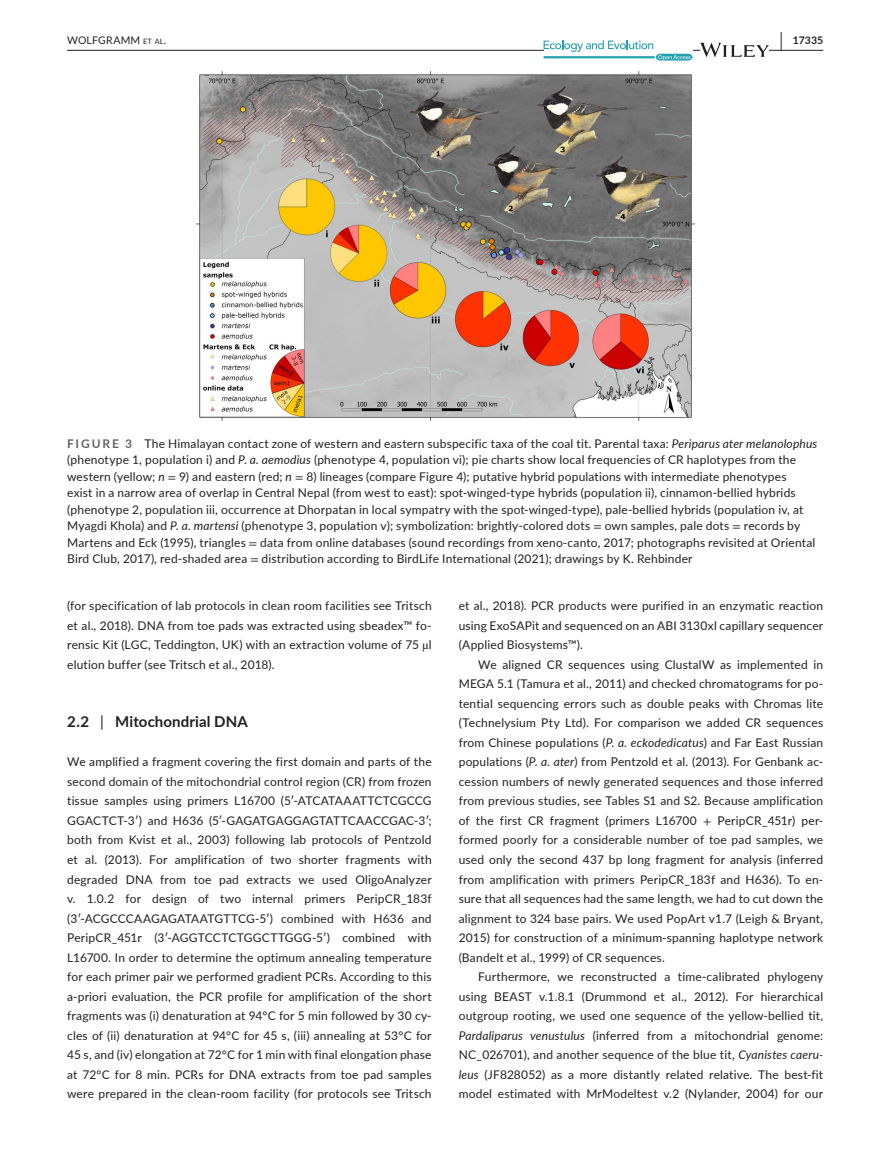
<style>
.page{position:relative;width:893px;height:1174px;background:#fff}
.page>*{position:absolute;margin:0;border:0;box-sizing:border-box;transform-origin:0 0}
.t1{font:700 19.5px "Lato";color:#231f20;scale:.48 1}
.t2{font:700 15px "Lato";letter-spacing:.01em;color:#231f20}
.t3{font:12px/19.5px "Lato";letter-spacing:.015em;color:#231f20;text-align:justify}
.t4{font:10.5px "Lato";letter-spacing:.02em;color:#231f20}
.t5{font:700 10.5px "Lato";color:#231f20}
.s1{font-size:7.35px}
.s2{font-weight:700;color:#636366}
.s3{font-style:italic}
.s4{font-family:"STIX"}
.s5{font-weight:400}
</style>
<div class="page">
<hr style="left:67px;top:50px;width:756px;height:1px;background:#231f20">
<svg style="left:544px;top:40px;width:148px;height:21px"></svg>
<svg style="left:700px;top:43px;width:69px;height:14px"></svg>
<img style="left:196px;top:72px;width:498px;height:349px">
<h1 class="t1" style="left:780px;top:25px;width:7px">|</h1>
<p class="t4" style="left:67px;top:33px;width:101px">WOLFGRAMM <span class="s1">et al</span>.</p>
<p class="t5" style="left:793px;top:33px;width:32px">17335</p>
<p class="t3" style="left:67px;top:435px;width:752px;line-height:16.5px;text-align:left"><span class="s2">FIGURE 3</span> The Himalayan contact zone of western and eastern subspecific taxa of the coal tit. Parental taxa: <span class="s3">Periparus ater melanolophus </span>(phenotype 1, population i) and <span class="s3">P. a. aemodius</span> (phenotype 4, population vi); pie charts show local frequencies of CR haplotypes from the western (yellow; <span class="s3">n</span> <span class="s4">=</span> 9) and eastern (red; <span class="s3">n</span> <span class="s4">=</span> 8) lineages (compare Figure 4); putative hybrid populations with intermediate phenotypes<br>exist in a narrow area of overlap in Central Nepal (from west to east): spot-winged-type hybrids (population ii), cinnamon-bellied hybrids (phenotype 2, population iii, occurrence at Dhorpatan in local sympatry with the spot-winged-type), pale-bellied hybrids (population iv, at Myagdi Khola) and <span class="s3">P. a. martensi</span> (phenotype 3, population v); symbolization: brightly-colored dots <span class="s4">=</span> own samples, pale dots <span class="s4">=</span> records by Martens and Eck (1995), triangles <span class="s4">=</span> data from online databases (sound recordings from xeno-canto, 2017; photographs revisited at Oriental Bird Club, 2017), red-shaded area <span class="s4">=</span> distribution according to BirdLife International (2021); drawings by K. Rehbinder</p>
<p class="t3" style="left:67px;top:596px;width:366px">(for specification of lab protocols in clean room facilities see Tritsch et al., 2018). DNA from toe pads was extracted using sbeadex™ fo&shy;rensic Kit (LGC, Teddington, UK) with an extraction volume of 75 <span class="s4">µ</span>l elution buffer (see Tritsch et al., 2018).</p>
<p class="t2" style="left:67px;top:711px;width:182px">2.2 <span class="s5">|</span> Mitochondrial DNA</p>
<p class="t3" style="left:67px;top:752px;width:366px">We amplified a fragment covering the first domain and parts of the second domain of the mitochondrial control region (CR) from frozen tissue samples using primers L16700 (5′-ATCATAAATTCTCGCCG GGACTCT-3′) and H636 (5′-GAGATGAGGAGTATTCAACCGAC-3′; both from Kvist et al., 2003) following lab protocols of Pentzold et al. (2013). For amplification of two shorter fragments with degraded DNA from toe pad extracts we used OligoAnalyzer v. 1.0.2 for design of two internal primers PeripCR_183f (3′-ACGCCCAAGAGATAATGTTCG-5′) combined with H636 and PeripCR_451r (3′-AGGTCCTCTGGCTTGGG-5′) combined with L16700. In order to determine the optimum annealing temperature for each primer pair we performed gradient PCRs. According to this a-priori evaluation, the PCR profile for amplification of the short fragments was (i) denaturation at 94°C for 5 min followed by 30 cy&shy;cles of (ii) denaturation at 94°C for 45 s, (iii) annealing at 53°C for 45 s, and (iv) elongation at 72°C for 1 min with final elongation phase at 72°C for 8 min. PCRs for DNA extracts from toe pad samples were prepared in the clean-room facility (for protocols see Tritsch</p>
<p class="t3" style="left:459px;top:596px;width:366px">et al., 2018). PCR products were purified in an enzymatic reaction using ExoSAPit and sequenced on an ABI 3130xl capillary sequencer (Applied Biosystems™).</p>
<p class="t3" style="left:459px;top:654px;width:366px;text-indent:20px">We aligned CR sequences using ClustalW as implemented in MEGA 5.1 (Tamura et al., 2011) and checked chromatograms for po&shy;tential sequencing errors such as double peaks with Chromas lite (Technelysium Pty Ltd). For comparison we added CR sequences from Chinese populations (<span class="s3">P. a. eckodedicatus</span>) and Far East Russian populations (<span class="s3">P. a. ater</span>) from Pentzold et al. (2013). For Genbank ac&shy;cession numbers of newly generated sequences and those inferred from previous studies, see Tables S1 and S2. Because amplification of the first CR fragment (primers L16700 <span class="s4">+</span> PeripCR_451r) per&shy;formed poorly for a considerable number of toe pad samples, we used only the second 437 bp long fragment for analysis (inferred from amplification with primers PeripCR_183f and H636). To en&shy;sure that all sequences had the same length, we had to cut down the alignment to 324 base pairs. We used PopArt v1.7 (Leigh &amp; Bryant, 2015) for construction of a minimum-spanning haplotype network (Bandelt et al., 1999) of CR sequences.</p>
<p class="t3" style="left:459px;top:966px;width:366px;text-indent:20px">Furthermore, we reconstructed a time-calibrated phylogeny using BEAST v.1.8.1 (Drummond et al., 2012). For hierarchical outgroup rooting, we used one sequence of the yellow-bellied tit, <span class="s3">Pardaliparus venustulus</span> (inferred from a mitochondrial genome:<br>NC_026701), and another sequence of the blue tit, <span class="s3">Cyanistes caeru&shy;leus</span> (JF828052) as a more distantly related relative. The best-fit model estimated with MrModeltest v.2 (Nylander, 2004) for our</p>
</div>
